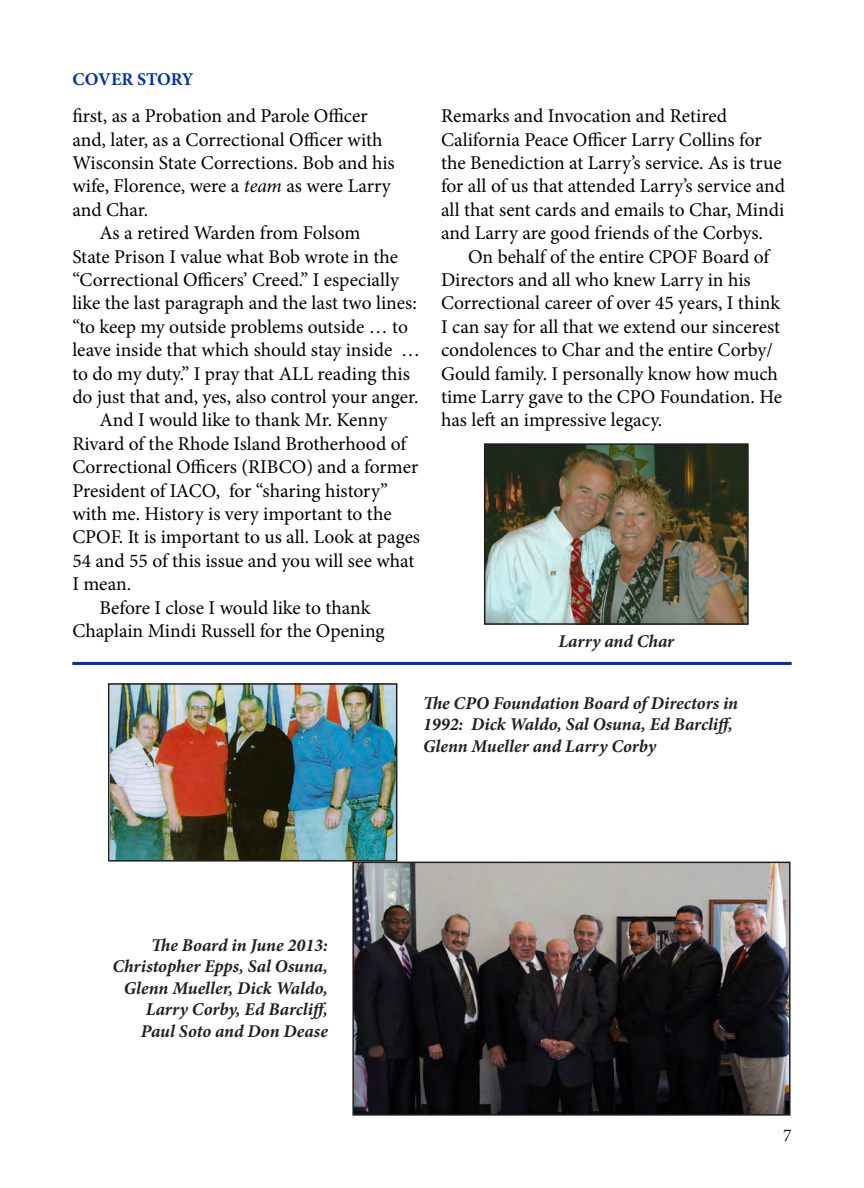
<style>
.page{position:relative;width:864px;height:1188px;background:#fff}
.page>*{position:absolute;margin:0;border:0;box-sizing:border-box;transform-origin:0 0}
.t1{font:19.5px/23.4px "Minion Pro";color:#000}
.t2{font:italic 700 18px/21.6px "Minion Pro";letter-spacing:-.005em;color:#231f20;text-align:right}
.t3{font:700 18px "Minion Pro";letter-spacing:-.01em;color:#002fb1}
.t4{font:18px "Minion Pro";color:#231f20}
.s1{font-style:italic}
</style>
<div class="page">
<hr style="left:72px;top:662px;width:720px;height:3px;background:#002fb1">
<img style="left:355px;top:865px;width:433px;height:248px">
<div style="left:352px;top:862px;width:439px;height:254px;border:2px solid #231f20"></div>
<img style="left:111px;top:686px;width:283px;height:173px">
<div style="left:108px;top:683px;width:289px;height:179px;border:2px solid #231f20"></div>
<img style="left:487px;top:446px;width:259px;height:176px">
<div style="left:484px;top:443px;width:265px;height:182px;border:2px solid #231f20"></div>
<p class="t3" style="left:72px;top:67px;width:123px">COVER STORY</p>
<p class="t1" style="left:72px;top:104px;width:324px">first, as a Probation and Parole Officer and, later, as a Correctional Officer with Wisconsin State Corrections. Bob and his wife, Florence, were a <span class="s1">team</span> as were Larry and Char.</p>
<p class="t1" style="left:72px;top:221px;width:349px;text-indent:27px">As a retired Warden from Folsom<br>State Prison I value what Bob wrote in the “Correctional Officers’ Creed.” I especially like the last paragraph and the last two lines: “to keep my outside problems outside … to leave inside that which should stay inside … to do my duty.” I pray that ALL reading this do just that and, yes, also control your anger.</p>
<p class="t1" style="left:72px;top:409px;width:349px;text-indent:27px">And I would like to thank Mr. Kenny Rivard of the Rhode Island Brotherhood of Correctional Officers (RIBCO) and a former President of IACO, for “sharing history” with me. History is very important to the CPOF. It is important to us all. Look at pages 54 and 55 of this issue and you will see what I mean.</p>
<p class="t1" style="left:72px;top:596px;width:314px;text-indent:27px">Before I close I would like to thank<br>Chaplain Mindi Russell for the Opening</p>
<p class="t1" style="left:441px;top:104px;width:346px">Remarks and Invocation and Retired California Peace Officer Larry Collins for the Benediction at Larry’s service. As is true for all of us that attended Larry’s service and all that sent cards and emails to Char, Mindi and Larry are good friends of the Corbys.</p>
<p class="t1" style="left:441px;top:245px;width:343px;text-indent:27px">On behalf of the entire CPOF Board of Directors and all who knew Larry in his Correctional career of over 45 years, I think I can say for all that we extend our sincerest condolences to Char and the entire Corby/ Gould family. I personally know how much time Larry gave to the CPO Foundation. He has left an impressive legacy.</p>
<p class="t2" style="left:558px;top:630px;width:117px">Larry and Char</p>
<p class="t2" style="left:113px;top:934px;width:218px">The Board in June 2013:<br>Christopher Epps, Sal Osuna,<br>Glenn Mueller, Dick Waldo,<br>Larry Corby, Ed Barcliff,</p>
<p class="t2" style="left:141px;top:1020px;width:188px">Paul Soto and Don Dease</p>
<p class="t2" style="left:423px;top:692px;width:317px;text-align:left">The CPO Foundation Board of Directors in<br>1992: Dick Waldo, Sal Osuna, Ed Barcliff,<br>Glenn Mueller and Larry Corby</p>
<p class="t4" style="left:783px;top:1123px;width:10px">7</p>
</div>
